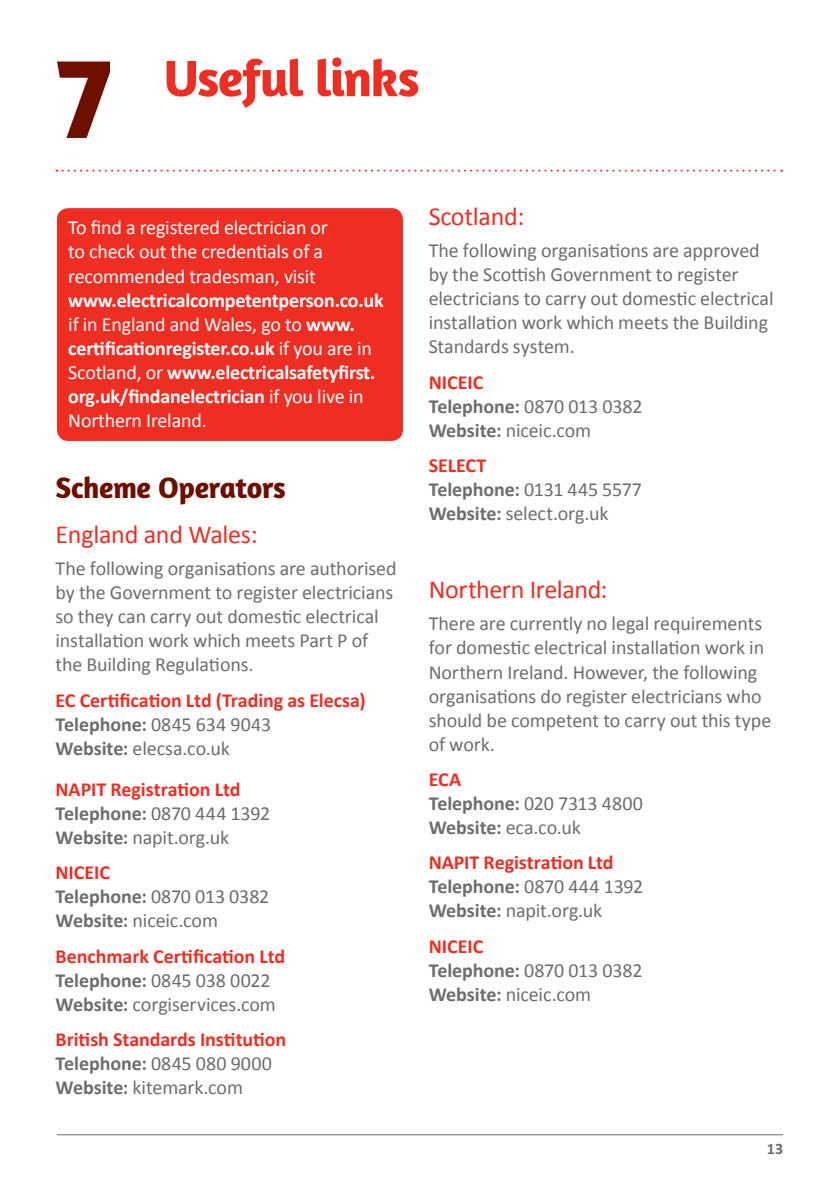
<style>
.page{position:relative;width:840px;height:1191px;background:#fff}
.page>*{position:absolute;margin:0;border:0;box-sizing:border-box;transform-origin:0 0}
.t1{font:700 120px "Amaranth";color:#6f0f00}
.t2{font:700 52px "Amaranth";letter-spacing:-.03em;color:#ee2e22}
.t3{font:700 30px "Amaranth";letter-spacing:-.015em;color:#6f0f00}
.t4{font:26px "Calibri";letter-spacing:-.01em;color:#ee2e22}
.t5{font:20px/24px "Calibri";letter-spacing:-.005em;color:#6c6d70}
.t6{font:20px/24px "Calibri";letter-spacing:-.01em;color:#fff}
.t7{font:700 20px "Calibri";letter-spacing:-.005em;color:#ee2e22}
.t8{font:700 16px "Calibri";color:#6c6d70}
.s1{font-weight:700}
</style>
<div class="page">
<hr style="left:57px;top:1134px;width:725px;height:1px;background:#6c6d70">
<svg style="left:56px;top:170px;width:725px;height:2px"></svg>
<div style="left:57px;top:208px;width:346px;height:233px;background:#ee2e22;border-radius:11px"></div>
<p class="t1" style="left:57px;top:21px;width:58px">7</p>
<p class="t2" style="left:164px;top:45px;width:257px">Useful links</p>
<p class="t6" style="left:68px;top:216px;width:317px">To find a registered electrician or<br>to check out the credentials of a recommended tradesman, visit <span class="s1">www.electricalcompetentperson.co.uk </span>if in England and Wales, go to <span class="s1">www. certificationregister.co.uk</span> if you are in Scotland, or <span class="s1">www.electricalsafetyfirst. org.uk/findanelectrician</span> if you live in Northern Ireland.</p>
<p class="t3" style="left:55px;top:469px;width:232px">Scheme Operators</p>
<p class="t4" style="left:55px;top:518px;width:204px">England and Wales:</p>
<p class="t5" style="left:55px;top:557px;width:342px">The following organisations are authorised by the Government to register electricians so they can carry out domestic electrical installation work which meets Part P of the Building Regulations.</p>
<p class="t7" style="left:55px;top:687px;width:311px">EC Certification Ltd (Trading as Elecsa)</p>
<p class="t5" style="left:55px;top:712px;width:217px"><span class="s1">Telephone:</span> 0845 634 9043</p>
<p class="t5" style="left:55px;top:736px;width:176px"><span class="s1">Website:</span> elecsa.co.uk</p>
<p class="t7" style="left:55px;top:776px;width:186px">NAPIT Registration Ltd</p>
<p class="t5" style="left:55px;top:801px;width:216px"><span class="s1">Telephone:</span> 0870 444 1392</p>
<p class="t5" style="left:55px;top:825px;width:175px"><span class="s1">Website:</span> napit.org.uk</p>
<p class="t7" style="left:55px;top:859px;width:56px">NICEIC</p>
<p class="t5" style="left:55px;top:884px;width:215px"><span class="s1">Telephone:</span> 0870 013 0382</p>
<p class="t5" style="left:55px;top:908px;width:164px"><span class="s1">Website:</span> niceic.com</p>
<p class="t7" style="left:55px;top:943px;width:231px">Benchmark Certification Ltd</p>
<p class="t5" style="left:55px;top:968px;width:216px"><span class="s1">Telephone:</span> 0845 038 0022</p>
<p class="t5" style="left:55px;top:992px;width:222px"><span class="s1">Website:</span> corgiservices.com</p>
<p class="t7" style="left:55px;top:1026px;width:232px">British Standards Institution</p>
<p class="t5" style="left:55px;top:1051px;width:218px"><span class="s1">Telephone:</span> 0845 080 9000</p>
<p class="t5" style="left:55px;top:1075px;width:189px"><span class="s1">Website:</span> kitemark.com</p>
<p class="t4" style="left:428px;top:200px;width:97px">Scotland:</p>
<p class="t5" style="left:428px;top:239px;width:346px">The following organisations are approved by the Scottish Government to register electricians to carry out domestic electrical installation work which meets the Building Standards system.</p>
<p class="t7" style="left:428px;top:369px;width:56px">NICEIC</p>
<p class="t5" style="left:428px;top:394px;width:215px"><span class="s1">Telephone:</span> 0870 013 0382</p>
<p class="t5" style="left:428px;top:418px;width:164px"><span class="s1">Website:</span> niceic.com</p>
<p class="t7" style="left:428px;top:452px;width:59px">SELECT</p>
<p class="t5" style="left:428px;top:477px;width:215px"><span class="s1">Telephone:</span> 0131 445 5577</p>
<p class="t5" style="left:428px;top:501px;width:181px"><span class="s1">Website:</span> select.org.uk</p>
<p class="t4" style="left:428px;top:573px;width:180px">Northern Ireland:</p>
<p class="t5" style="left:428px;top:612px;width:344px">There are currently no legal requirements for domestic electrical installation work in Northern Ireland. However, the following organisations do register electricians who should be competent to carry out this type of work.</p>
<p class="t7" style="left:428px;top:766px;width:34px">ECA</p>
<p class="t5" style="left:428px;top:791px;width:216px"><span class="s1">Telephone:</span> 020 7313 4800</p>
<p class="t5" style="left:428px;top:815px;width:154px"><span class="s1">Website:</span> eca.co.uk</p>
<p class="t7" style="left:428px;top:850px;width:186px">NAPIT Registration Ltd</p>
<p class="t5" style="left:428px;top:874px;width:216px"><span class="s1">Telephone:</span> 0870 444 1392</p>
<p class="t5" style="left:428px;top:898px;width:175px"><span class="s1">Website:</span> napit.org.uk</p>
<p class="t7" style="left:428px;top:933px;width:56px">NICEIC</p>
<p class="t5" style="left:428px;top:958px;width:215px"><span class="s1">Telephone:</span> 0870 013 0382</p>
<p class="t5" style="left:428px;top:982px;width:164px"><span class="s1">Website:</span> niceic.com</p>
<p class="t8" style="left:766px;top:1138px;width:18px">13</p>
</div>
